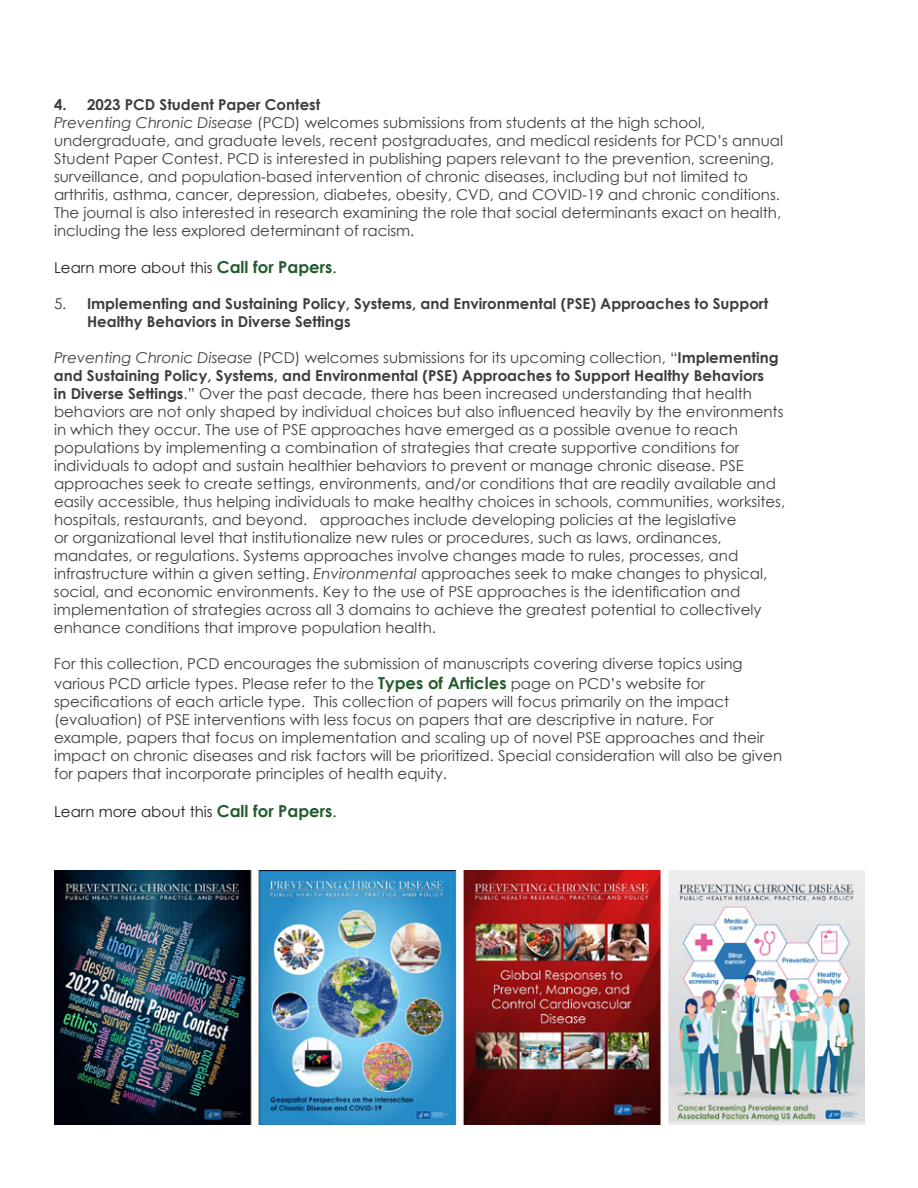
<style>
.page{position:relative;width:918px;height:1188px;background:#fff}
.page>*{position:absolute;margin:0;border:0;box-sizing:border-box;transform-origin:0 0}
.t1{font:15px/18px "Century Gothic";color:#3e3e3f}
.t2{font:700 15px/18px "Century Gothic";color:#3e3e3f}
.t3{font:15px "Century Gothic";color:#231f20}
.s1{font-style:italic}
.s2{font-weight:700;font-size:16.5px;color:#245b2d}
.s3{font-weight:400}
.s4{font-weight:700}
</style>
<div class="page">
<img style="left:54px;top:870px;width:810px;height:254px">
<h3 class="t2" style="left:54px;top:95px;width:268px">4. 2023 PCD Student Paper Contest</h3>
<p class="t1" style="left:54px;top:113px;width:731px"><span class="s1">Preventing Chronic Disease</span> (PCD) welcomes submissions from students at the high school, undergraduate, and graduate levels, recent postgraduates, and medical residents for PCD’s annual Student Paper Contest. PCD is interested in publishing papers relevant to the prevention, screening, surveillance, and population-based intervention of chronic diseases, including but not limited to arthritis, asthma, cancer, depression, diabetes, obesity, CVD, and COVID-19 and chronic conditions.<br>The journal is also interested in research examining the role that social determinants exact on health, including the less explored determinant of racism.</p>
<p class="t3" style="left:54px;top:257px;width:284px">Learn more about this <span class="s2">Call for Papers</span>.</p>
<h3 class="t2" style="left:87px;top:295px;width:683px;text-indent:-33px"><span class="s3">5.</span> Implementing and Sustaining Policy, Systems, and Environmental (PSE) Approaches to Support<br>Healthy Behaviors in Diverse Settings</h3>
<p class="t1" style="left:54px;top:349px;width:733px"><span class="s1">Preventing Chronic Disease</span> (PCD) welcomes submissions for its upcoming collection, “<span class="s4">Implementing and Sustaining Policy, Systems, and Environmental (PSE) Approaches to Support Healthy Behaviors<br>in Diverse Settings</span>.” Over the past decade, there has been increased understanding that health behaviors are not only shaped by individual choices but also influenced heavily by the environments in which they occur. The use of PSE approaches have emerged as a possible avenue to reach populations by implementing a combination of strategies that create supportive conditions for individuals to adopt and sustain healthier behaviors to prevent or manage chronic disease. PSE approaches seek to create settings, environments, and/or conditions that are readily available and easily accessible, thus helping individuals to make healthy choices in schools, communities, worksites, hospitals, restaurants, and beyond. approaches include developing policies at the legislative<br>or organizational level that institutionalize new rules or procedures, such as laws, ordinances, mandates, or regulations. Systems approaches involve changes made to rules, processes, and infrastructure within a given setting. <span class="s1">Environmental</span> approaches seek to make changes to physical, social, and economic environments. Key to the use of PSE approaches is the identification and implementation of strategies across all 3 domains to achieve the greatest potential to collectively enhance conditions that improve population health.</p>
<p class="t1" style="left:54px;top:654px;width:690px;line-height:19.8px">For this collection, PCD encourages the submission of manuscripts covering diverse topics using various PCD article types. Please refer to the <span class="s2">Types of Articles</span> page on PCD’s website for</p>
<p class="t1" style="left:54px;top:692px;width:730px">specifications of each article type. This collection of papers will focus primarily on the impact (evaluation) of PSE interventions with less focus on papers that are descriptive in nature. For example, papers that focus on implementation and scaling up of novel PSE approaches and their impact on chronic diseases and risk factors will be prioritized. Special consideration will also be given for papers that incorporate principles of health equity.</p>
<p class="t3" style="left:54px;top:801px;width:284px">Learn more about this <span class="s2">Call for Papers</span>.</p>
</div>
